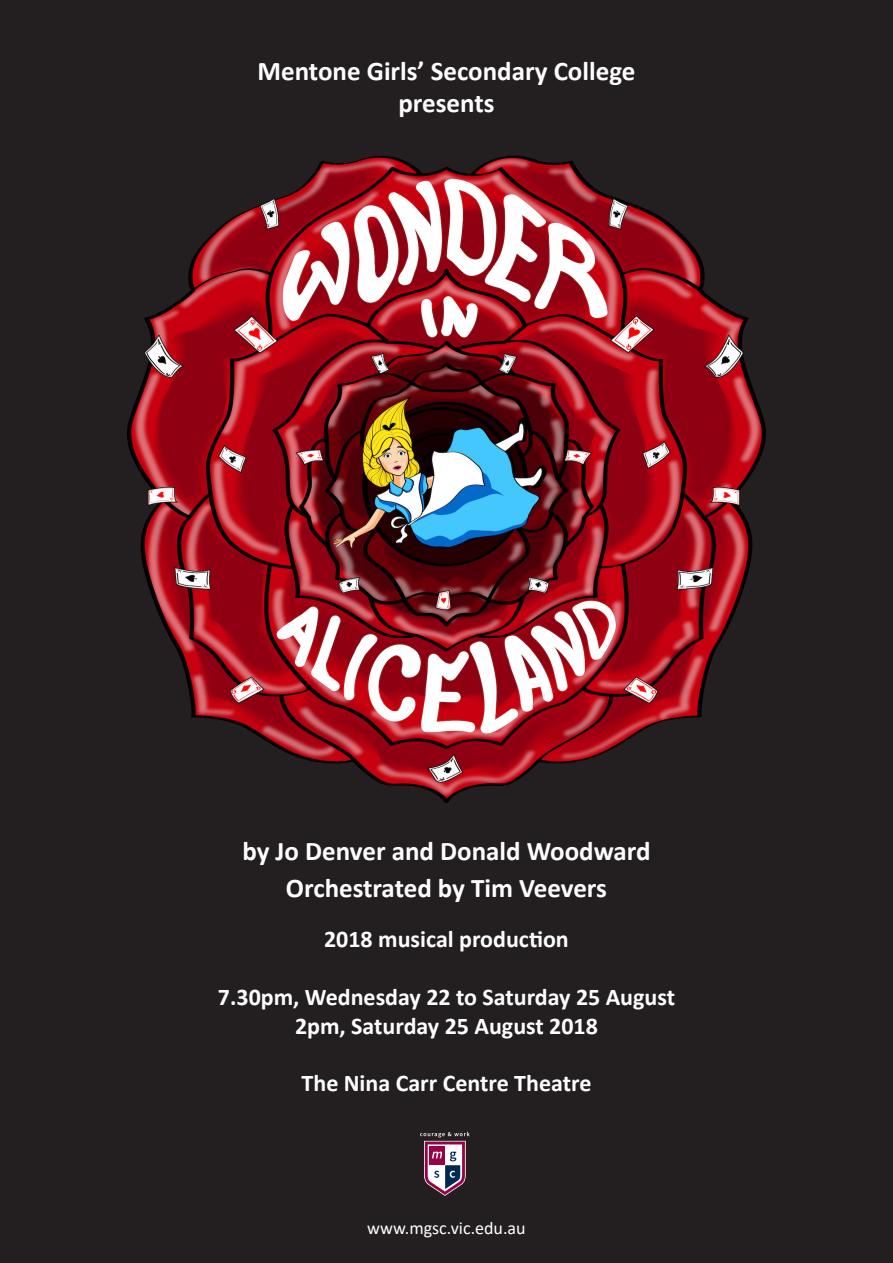
<style>
.page{position:relative;width:893px;height:1263px;background:#231f20}
.page>*{position:absolute;margin:0;border:0;box-sizing:border-box;transform-origin:0 0}
.t1{font:700 27px "Calibri";color:#fff}
.t2{font:700 24px "Calibri";color:#fff}
.t3{font:18px "Calibri";color:#fff}
</style>
<div class="page">
<img style="left:127px;top:155px;width:639px;height:648px">
<svg style="left:420px;top:1132px;width:50px;height:64px"></svg>
<p class="t1" style="left:258px;top:52px;width:379px">Mentone Girls’ Secondary College</p>
<p class="t1" style="left:398px;top:84px;width:98px">presents</p>
<p class="t1" style="left:242px;top:832px;width:410px">by Jo Denver and Donald Woodward</p>
<p class="t1" style="left:286px;top:869px;width:323px">Orchestrated by Tim Veevers</p>
<p class="t2" style="left:324px;top:922px;width:246px">2018 musical production</p>
<p class="t2" style="left:218px;top:980px;width:459px">7.30pm, Wednesday 22 to Saturday 25 August</p>
<p class="t2" style="left:295px;top:1009px;width:304px">2pm, Saturday 25 August 2018</p>
<p class="t2" style="left:302px;top:1066px;width:291px">The Nina Carr Centre Theatre</p>
<p class="t3" style="left:367px;top:1215px;width:160px">www.mgsc.vic.edu.au</p>
</div>
